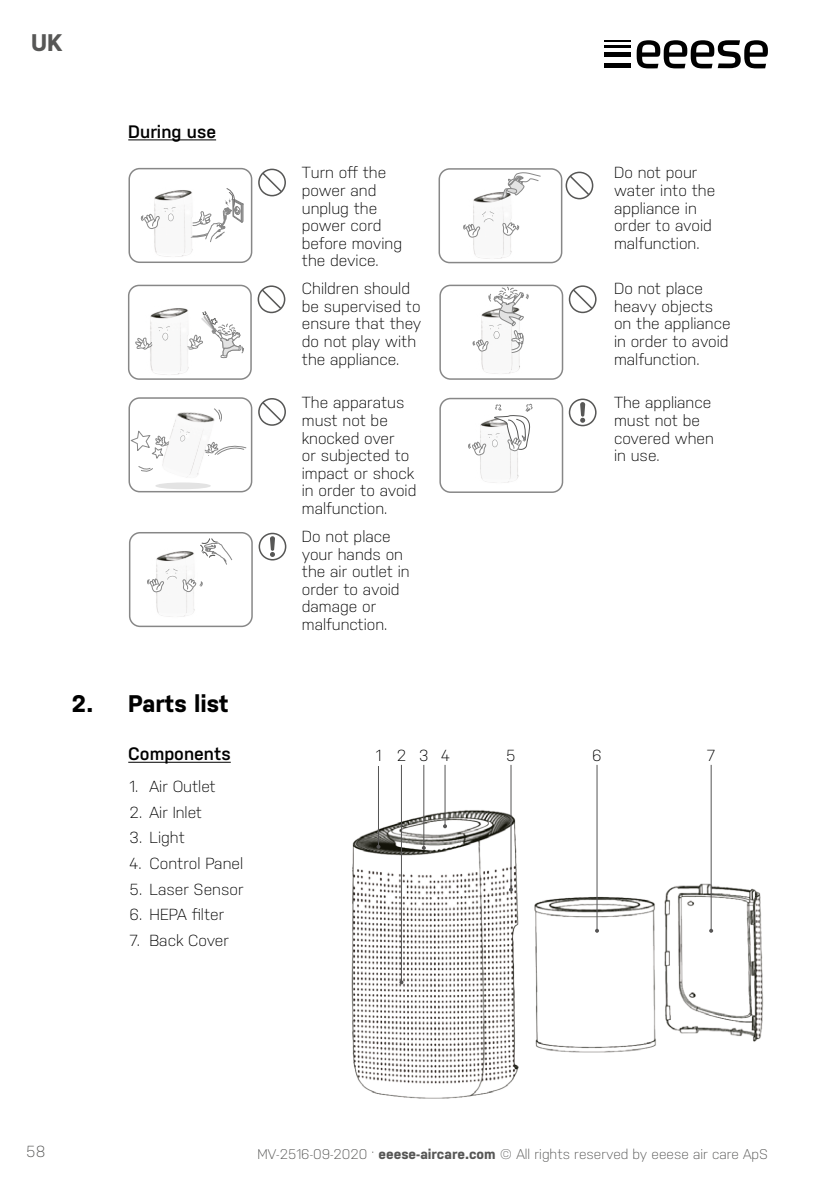
<style>
.page{position:relative;width:840px;height:1191px;background:#fff}
.page>*{position:absolute;margin:0;border:0;box-sizing:border-box;transform-origin:0 0}
.t1{font:700 24px "Nudista";color:#000}
.t2{font:700 24px "Nudista";color:#575756}
.t3{font:600 18px "Nudista";color:#000}
.t4{font:300 16px/17.6px "Nudista";color:#000}
.t5{font:300 16px "Nudista";color:#575756}
.t6{font:300 14px "Nudista";color:#575756}
.s1{font-weight:700}
</style>
<div class="page">
<hr style="left:604px;top:40px;width:27px;height:2px;background:#000">
<hr style="left:604px;top:45px;width:27px;height:2px;background:#000">
<hr style="left:604px;top:53px;width:27px;height:4px;background:#000">
<hr style="left:604px;top:64px;width:27px;height:4px;background:#000">
<svg style="left:636px;top:40px;width:131px;height:28px"></svg>
<hr style="left:128px;top:139px;width:88px;height:1px;background:#000">
<hr style="left:128px;top:762px;width:103px;height:1px;background:#000">
<img style="left:164px;top:256px;width:19px;height:1px">
<div style="left:128px;top:168px;width:124px;height:95px;border:1px solid #878787;border-radius:10px"></div>
<svg style="left:258px;top:169px;width:28px;height:27px"></svg>
<svg style="left:140px;top:188px;width:104px;height:68px"></svg>
<img style="left:483px;top:258px;width:19px;height:1px">
<svg style="left:565px;top:172px;width:28px;height:27px"></svg>
<div style="left:438px;top:168px;width:124px;height:95px;border:1px solid #878787;border-radius:10px"></div>
<svg style="left:463px;top:172px;width:77px;height:86px"></svg>
<img style="left:160px;top:308px;width:28px;height:67px">
<div style="left:128px;top:285px;width:124px;height:95px;border:1px solid #878787;border-radius:10px"></div>
<svg style="left:257px;top:285px;width:28px;height:28px"></svg>
<svg style="left:135px;top:311px;width:109px;height:63px"></svg>
<img style="left:491px;top:373px;width:19px;height:1px">
<div style="left:439px;top:285px;width:124px;height:95px;border:1px solid #878787;border-radius:10px"></div>
<svg style="left:568px;top:285px;width:28px;height:28px"></svg>
<svg style="left:472px;top:287px;width:56px;height:86px"></svg>
<div style="left:128px;top:397px;width:124px;height:95px;border:1px solid #878787;border-radius:10px"></div>
<svg style="left:258px;top:398px;width:28px;height:28px"></svg>
<div style="left:155px;top:482px;width:56px;height:7px;background:#e3e3e3;border-radius:50%"></div>
<svg style="left:130px;top:408px;width:116px;height:70px"></svg>
<div style="left:439px;top:398px;width:124px;height:95px;border:1px solid #878787;border-radius:10px"></div>
<svg style="left:568px;top:398px;width:28px;height:28px"></svg>
<svg style="left:468px;top:403px;width:65px;height:79px"></svg>
<div style="left:129px;top:532px;width:124px;height:95px;border:1px solid #878787;border-radius:10px"></div>
<svg style="left:258px;top:533px;width:28px;height:27px"></svg>
<svg style="left:147px;top:538px;width:85px;height:78px"></svg>
<img style="left:351px;top:798px;width:412px;height:301px">
<hr style="left:444px;top:765px;width:1px;height:61px;background:#565555">
<svg style="left:443px;top:824px;width:4px;height:4px"></svg>
<hr style="left:378px;top:765px;width:1px;height:82px;background:#565555">
<svg style="left:376px;top:845px;width:4px;height:4px"></svg>
<hr style="left:400px;top:765px;width:2px;height:217px;background:#565555">
<svg style="left:399px;top:980px;width:4px;height:4px"></svg>
<hr style="left:423px;top:765px;width:1px;height:83px;background:#565555">
<svg style="left:421px;top:846px;width:4px;height:4px"></svg>
<hr style="left:510px;top:765px;width:1px;height:124px;background:#565555">
<svg style="left:508px;top:887px;width:4px;height:4px"></svg>
<hr style="left:596px;top:765px;width:1px;height:165px;background:#565555">
<svg style="left:594px;top:928px;width:4px;height:4px"></svg>
<hr style="left:710px;top:765px;width:1px;height:165px;background:#565555">
<svg style="left:708px;top:928px;width:4px;height:4px"></svg>
<h1 class="t2" style="left:31px;top:29px;width:33px">UK</h1>
<p class="t3" style="left:128px;top:121px;width:89px">During use</p>
<h1 class="t1" style="left:71px;top:690px;width:158px">2. Parts list</h1>
<p class="t3" style="left:128px;top:744px;width:104px">Components</p>
<p class="t4" style="left:129px;top:777px;width:88px">1. Air Outlet</p>
<p class="t4" style="left:129px;top:803px;width:74px">2. Air Inlet</p>
<p class="t4" style="left:129px;top:828px;width:57px">3. Light</p>
<p class="t4" style="left:129px;top:854px;width:115px">4. Control Panel</p>
<p class="t4" style="left:129px;top:880px;width:115px">5. Laser Sensor</p>
<p class="t4" style="left:129px;top:905px;width:96px">6. HEPA filter</p>
<p class="t4" style="left:129px;top:931px;width:101px">7. Back Cover</p>
<p class="t4" style="left:302px;top:164px;width:102px">Turn off the power and unplug the power cord before moving the device.</p>
<p class="t4" style="left:613px;top:164px;width:103px">Do not pour water into the appliance in order to avoid malfunction.</p>
<p class="t4" style="left:302px;top:280px;width:121px">Children should be supervised to ensure that they do not play with the appliance.</p>
<p class="t4" style="left:613px;top:280px;width:118px">Do not place heavy objects on the appliance in order to avoid malfunction.</p>
<p class="t4" style="left:302px;top:394px;width:116px">The apparatus must not be knocked over<br>or subjected to impact or shock in order to avoid malfunction.</p>
<p class="t4" style="left:613px;top:394px;width:101px">The appliance must not be covered when in use.</p>
<p class="t4" style="left:302px;top:527px;width:109px">Do not place your hands on the air outlet in order to avoid damage or malfunction.</p>
<p class="t4" style="left:375px;top:746px;width:76px">1 234</p>
<p class="t4" style="left:506px;top:746px;width:11px">5</p>
<p class="t4" style="left:592px;top:746px;width:11px">6</p>
<p class="t4" style="left:706px;top:746px;width:10px">7</p>
<p class="t5" style="left:26px;top:1142px;width:21px">58</p>
<p class="t6" style="left:257px;top:1146px;width:511px">MV-2516-09-2020 . <span class="s1">eeese-aircare.com</span> © All rights reserved by eeese air care ApS</p>
</div>
